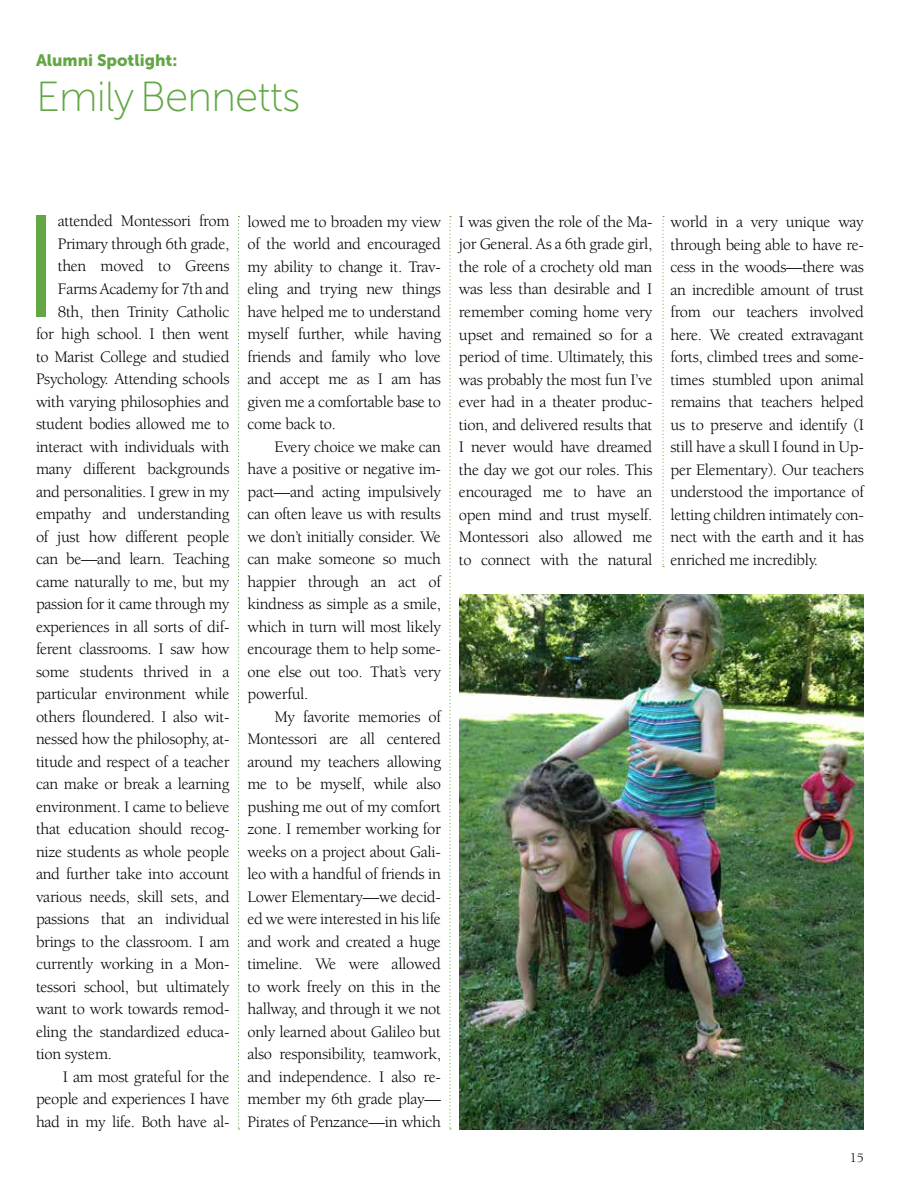
<style>
.page{position:relative;width:918px;height:1188px;background:#fff}
.page>*{position:absolute;margin:0;border:0;box-sizing:border-box;transform-origin:0 0}
.t1{font:144.45px "Museo Sans 300";color:#62a744}
.t2{font:42px "Museo Sans 100";letter-spacing:-.02em;color:#62a744}
.t3{font:16.5px/22.5px "Berkeley";letter-spacing:-.02em;color:#000;text-align:justify}
.t4{font:16.5px "Museo Sans 900";color:#62a744}
.t5{font:13.5px "Berkeley";color:#000}
</style>
<div class="page">
<svg style="left:238px;top:216px;width:2px;height:914px"></svg>
<svg style="left:449px;top:216px;width:2px;height:914px"></svg>
<svg style="left:662px;top:216px;width:2px;height:351px"></svg>
<img style="left:459px;top:594px;width:405px;height:536px">
<p class="t4" style="left:36px;top:51px;width:143px">Alumni Spotlight:</p>
<h2 class="t2" style="left:36px;top:75px;width:266px">Emily Bennetts</h2>
<h1 class="t1" style="left:21px;top:189px;width:41px">I</h1>
<p class="t3" style="left:58px;top:210px;width:173px">attended Montessori from</p>
<p class="t3" style="left:58px;top:233px;width:173px">Primary through 6th grade,</p>
<p class="t3" style="left:58px;top:255px;width:173px">then moved to Greens</p>
<p class="t3" style="left:58px;top:278px;width:173px">Farms Academy for 7th and</p>
<p class="t3" style="left:58px;top:300px;width:173px">8th, then Trinity Catholic</p>
<p class="t3" style="left:36px;top:323px;width:195px">for high school. I then went</p>
<p class="t3" style="left:36px;top:345px;width:195px">to Marist College and studied</p>
<p class="t3" style="left:36px;top:368px;width:195px">Psychology. Attending schools</p>
<p class="t3" style="left:36px;top:390px;width:195px">with varying philosophies and</p>
<p class="t3" style="left:36px;top:413px;width:195px">student bodies allowed me to</p>
<p class="t3" style="left:36px;top:435px;width:195px">interact with individuals with</p>
<p class="t3" style="left:36px;top:458px;width:195px">many different backgrounds</p>
<p class="t3" style="left:36px;top:480px;width:195px">and personalities. I grew in my</p>
<p class="t3" style="left:36px;top:503px;width:195px">empathy and understanding</p>
<p class="t3" style="left:36px;top:525px;width:195px">of just how different people</p>
<p class="t3" style="left:36px;top:548px;width:195px">can be—and learn. Teaching</p>
<p class="t3" style="left:36px;top:570px;width:195px">came naturally to me, but my</p>
<p class="t3" style="left:36px;top:593px;width:195px">passion for it came through my</p>
<p class="t3" style="left:36px;top:616px;width:195px">experiences in all sorts of dif-</p>
<p class="t3" style="left:36px;top:638px;width:195px">ferent classrooms. I saw how</p>
<p class="t3" style="left:36px;top:661px;width:195px">some students thrived in a</p>
<p class="t3" style="left:36px;top:683px;width:195px">particular environment while</p>
<p class="t3" style="left:36px;top:706px;width:195px">others floundered. I also wit-</p>
<p class="t3" style="left:36px;top:728px;width:195px">nessed how the philosophy, at-</p>
<p class="t3" style="left:36px;top:751px;width:195px">titude and respect of a teacher</p>
<p class="t3" style="left:36px;top:773px;width:195px">can make or break a learning</p>
<p class="t3" style="left:36px;top:796px;width:195px">environment. I came to believe</p>
<p class="t3" style="left:36px;top:818px;width:195px">that education should recog-</p>
<p class="t3" style="left:36px;top:841px;width:195px">nize students as whole people</p>
<p class="t3" style="left:36px;top:863px;width:195px">and further take into account</p>
<p class="t3" style="left:36px;top:886px;width:195px">various needs, skill sets, and</p>
<p class="t3" style="left:36px;top:908px;width:195px">passions that an individual</p>
<p class="t3" style="left:36px;top:931px;width:195px">brings to the classroom. I am</p>
<p class="t3" style="left:36px;top:953px;width:195px">currently working in a Mon-</p>
<p class="t3" style="left:36px;top:976px;width:195px">tessori school, but ultimately</p>
<p class="t3" style="left:36px;top:998px;width:195px">want to work towards remod-</p>
<p class="t3" style="left:36px;top:1021px;width:195px">eling the standardized educa-</p>
<p class="t3" style="left:36px;top:1043px;width:78px">tion system.</p>
<p class="t3" style="left:63px;top:1066px;width:168px">I am most grateful for the</p>
<p class="t3" style="left:36px;top:1088px;width:195px">people and experiences I have</p>
<p class="t3" style="left:36px;top:1111px;width:195px">had in my life. Both have al-</p>
<p class="t3" style="left:247px;top:211px;width:195px">lowed me to broaden my view of the world and encouraged my ability to change it. Trav&shy;eling and trying new things have helped me to understand myself further, while having friends and family who love and accept me as I am has given me a comfortable base to come back to.</p>
<p class="t3" style="left:247px;top:436px;width:195px;text-indent:27px">Every choice we make can have a positive or negative im&shy;pact—and acting impulsively can often leave us with results we don’t initially consider. We can make someone so much happier through an act of kindness as simple as a smile, which in turn will most likely encourage them to help some&shy;one else out too. That’s very powerful.</p>
<p class="t3" style="left:247px;top:706px;width:195px;text-indent:27px">My favorite memories of Montessori are all centered around my teachers allowing me to be myself, while also pushing me out of my comfort zone. I remember working for weeks on a project about Gali&shy;leo with a handful of friends in Lower Elementary—we decid&shy;ed we were interested in his life and work and created a huge timeline. We were allowed to work freely on this in the hallway, and through it we not only learned about Galileo but also responsibility, teamwork, and independence. I also re&shy;member my 6th grade play— Pirates of Penzance—in which</p>
<p class="t3" style="left:459px;top:211px;width:195px">I was given the role of the Ma&shy;jor General. As a 6th grade girl, the role of a crochety old man was less than desirable and I remember coming home very upset and remained so for a period of time. Ultimately, this was probably the most fun I’ve ever had in a theater produc&shy;tion, and delivered results that I never would have dreamed the day we got our roles. This encouraged me to have an open mind and trust myself.<br>Montessori also allowed me to connect with the natural</p>
<p class="t3" style="left:670px;top:211px;width:195px">world in a very unique way through being able to have re&shy;cess in the woods—there was an incredible amount of trust from our teachers involved here. We created extravagant forts, climbed trees and some&shy;times stumbled upon animal remains that teachers helped us to preserve and identify (I still have a skull I found in Up&shy;per Elementary). Our teachers understood the importance of letting children intimately con&shy;nect with the earth and it has enriched me incredibly.</p>
<p class="t5" style="left:850px;top:1151px;width:16px">15</p>
</div>
